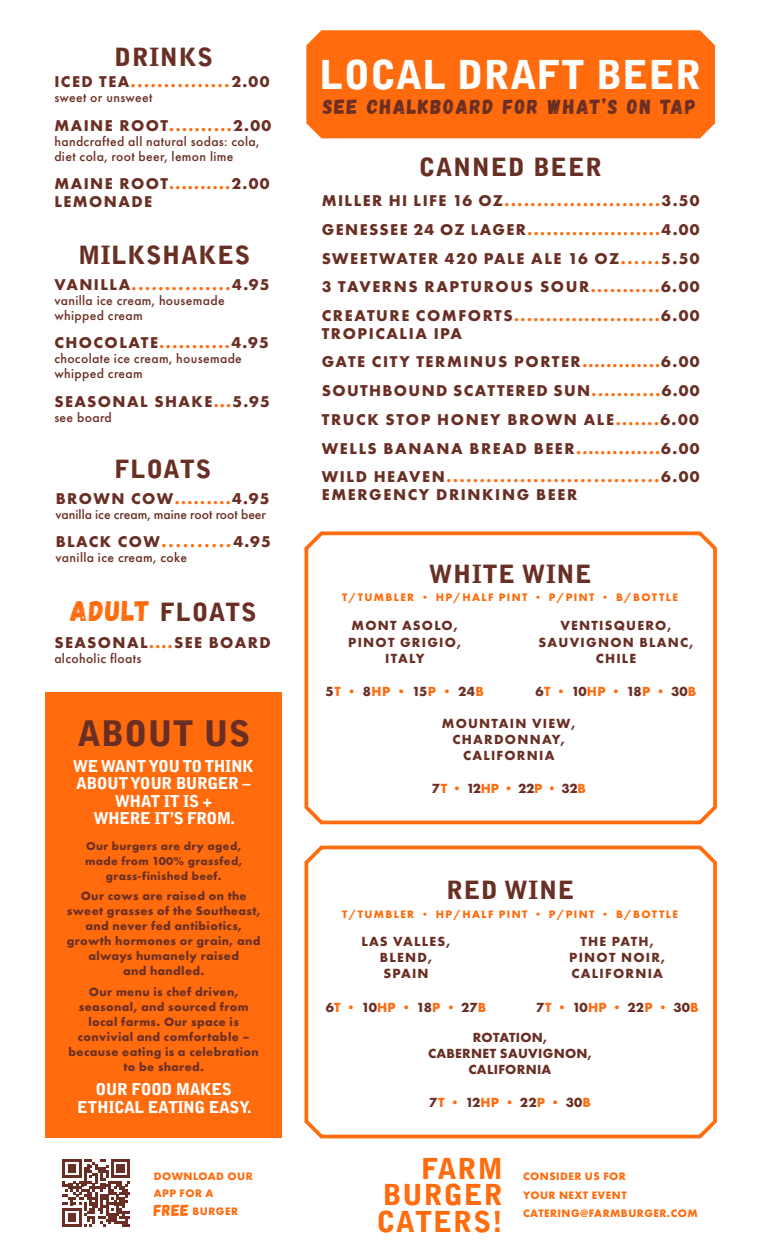
<style>
.page{position:relative;width:765px;height:1260px;background:#fff}
.page>*{position:absolute;margin:0;border:0;box-sizing:border-box;transform-origin:0 0}
.t1{font:900 39.62px "Bell Gothic Std";color:#fff}
.big_head{font:900 35px "Bell Gothic Std";color:#6a2f24}
.bell_head{font:900 28.75px/26.2px "Bell Gothic Std";letter-spacing:.03em;color:#ff6b0d;text-align:justify}
.bell_head_back{font:900 25px "Bell Gothic Std";letter-spacing:.03em;color:#6a2f24}
.background_head_orig{font:20.75px "Gagalin";letter-spacing:.08em;color:#6a2f24}
.background_head_orig-2{font:700 16.25px/17.5px "Futura PT";letter-spacing:.09em;color:#6a2f24}
.empty_head{font:900 16.25px/17.5px "Bell Gothic Std";letter-spacing:-.03em;color:#fff;text-align:center}
.empty_head-2{font:700 16.25px "Futura PT";letter-spacing:.09em;color:#ff6b0d}
.background_head_orig-3{font:700 16.25px "Futura PT";letter-spacing:.09em;color:#ff6b0d}
.empty_desc{font:500 13.75px/15px "Futura PT";letter-spacing:.025em;color:#6a2f24}
.wine{font:700 13.75px/16.2px "Futura PT";letter-spacing:.09em;color:#6a2f24;text-align:center}
.wine-2{font:700 13.75px "Futura PT";letter-spacing:.015em;color:#ff6b0d}
.wine-3{font:700 13.75px/16.2px "Futura PT";letter-spacing:.02em;color:#6a2f24;text-align:center}
.empty_desc-2{font:500 13.75px "Futura PT";color:#6a2f24}
.wine-4{font:700 13.75px "Futura PT";letter-spacing:-.015em;color:#ff6b0d}
.background_head_orig-4{font:500 13.75px "Futura PT";letter-spacing:.025em;color:#6a2f24}
.wine-5{font:700 13.75px "Futura PT";letter-spacing:.035em;color:#ff6b0d}
.salad_descrip{font:700 12.5px/15px "Futura PT";letter-spacing:.03em;color:#6a2f24;text-align:center}
.salad_descrip-2{font:700 11.88px/15px "Futura PT";letter-spacing:.03em;color:#6a2f24;text-align:center}
.salad_descrip-3{font:700 11.25px/17.5px "Futura PT";letter-spacing:.04em;color:#ff6b0d}
.salad_descrip-4{font:700 11.25px "Futura PT";letter-spacing:.12em;color:#ff6b0d}
.s1{color:#6a2f24}
.s2{color:#ff6b0d}
.s3{font-family:"Gagalin";font-weight:400;font-size:28.75px;color:#ff6b0d}
.s4{font-family:"Gagalin";font-weight:400;font-size:16.25px}
</style>
<div class="page">
<div style="left:45px;top:692px;width:236px;height:446px;background:#ff6b0d"></div>
<div style="left:306px;top:30px;width:409px;height:108px;background:#ff6b0d"></div>
<svg style="left:304px;top:845px;width:413px;height:294px"></svg>
<svg style="left:304px;top:531px;width:413px;height:294px"></svg>
<svg style="left:63px;top:1159px;width:67px;height:68px"></svg>
<p class="bell_head_back" style="left:115px;top:43px;width:100px">DRINKS</p>
<p class="empty_head-2" style="left:54px;top:71px;width:217px"><span class="s1">ICED TEA</span>...............<span class="s1">2.00</span></p>
<p class="empty_desc" style="left:54px;top:90px;width:100px">sweet or unsweet</p>
<p class="background_head_orig-2" style="left:54px;top:116px;width:218px">MAINE ROOT<span class="s2">..........</span>2.00</p>
<p class="empty_desc" style="left:54px;top:134px;width:207px">handcrafted all natural sodas: cola, diet cola, root beer, lemon lime</p>
<p class="background_head_orig-2" style="left:54px;top:175px;width:217px">MAINE ROOT<span class="s2">..........</span>2.00<br>LEMONADE</p>
<p class="bell_head_back" style="left:78px;top:240px;width:174px">MILKSHAKES</p>
<p class="empty_head-2" style="left:54px;top:274px;width:217px"><span class="s1">VANILLA</span>...............<span class="s1">4.95</span></p>
<p class="empty_desc" style="left:54px;top:293px;width:172px">vanilla ice cream, housemade whipped cream</p>
<p class="background_head_orig-2" style="left:54px;top:334px;width:216px">CHOCOLATE<span class="s2">...........</span>4.95</p>
<p class="empty_desc" style="left:54px;top:351px;width:189px">chocolate ice cream, housemade whipped cream</p>
<p class="background_head_orig-2" style="left:54px;top:392px;width:217px">SEASONAL SHAKE<span class="s2">...</span>5.95</p>
<p class="empty_desc" style="left:54px;top:410px;width:59px">see board</p>
<p class="bell_head_back" style="left:114px;top:455px;width:98px">FLOATS</p>
<p class="background_head_orig-2" style="left:56px;top:489px;width:215px">BROWN COW<span class="s2">.........</span>4.95</p>
<p class="empty_desc-2" style="left:56px;top:506px;width:212px">vanilla ice cream, maine root root beer</p>
<p class="background_head_orig-2" style="left:56px;top:533px;width:217px">BLACK COW<span class="s2">..........</span>4.95</p>
<p class="empty_desc" style="left:56px;top:550px;width:133px">vanilla ice cream, coke</p>
<p class="bell_head_back" style="left:70px;top:598px;width:188px"><span class="s3">ADULT</span> FLOATS</p>
<p class="background_head_orig-2" style="left:54px;top:633px;width:218px">SEASONAL<span class="s2">....</span>SEE BOARD</p>
<p class="background_head_orig-4" style="left:54px;top:650px;width:89px">alcoholic floats</p>
<p class="big_head" style="left:77px;top:713px;width:174px">ABOUT US</p>
<p class="empty_head" style="left:73px;top:758px;width:183px">WE WANT YOU TO THINK<br>ABOUT YOUR BURGER –<br>WHAT IT IS +<br>WHERE IT’S FROM.</p>
<p class="salad_descrip-2" style="left:85px;top:838px;width:159px">Our burgers are dry aged, made from 100% grassfed, grass-finished beef.</p>
<p class="salad_descrip" style="left:67px;top:888px;width:195px">Our cows are raised on the sweet grasses of the Southeast, and never fed antibiotics, growth hormones or grain, and always humanely raised<br>and handled.</p>
<p class="salad_descrip" style="left:69px;top:984px;width:192px">Our menu is chef driven, seasonal, and sourced from local farms. Our space is convivial and comfortable – because eating is a celebration to be shared.</p>
<p class="empty_head" style="left:77px;top:1081px;width:176px">OUR FOOD MAKES<br>ETHICAL EATING EASY.</p>
<p class="t1" style="left:320px;top:52px;width:383px">LOCAL DRAFT BEER</p>
<p class="background_head_orig" style="left:323px;top:94px;width:375px">SEE CHALKBOARD FOR WHAT’S ON TAP</p>
<p class="bell_head_back" style="left:419px;top:152px;width:185px">CANNED BEER</p>
<p class="background_head_orig-3" style="left:322px;top:190px;width:379px"><span class="s1">MILLER HI LIFE 16 OZ</span>........................<span class="s1">3.50</span></p>
<p class="background_head_orig-2" style="left:322px;top:220px;width:379px">GENESSEE 24 OZ LAGER<span class="s2">.....................</span>4.00</p>
<p class="background_head_orig-2" style="left:322px;top:249px;width:379px">SWEETWATER 420 PALE ALE 16 OZ<span class="s2">......</span>5.50</p>
<p class="background_head_orig-2" style="left:322px;top:278px;width:379px">3 TAVERNS RAPTUROUS SOUR<span class="s2">...........</span>6.00</p>
<p class="background_head_orig-2" style="left:322px;top:306px;width:379px">CREATURE COMFORTS<span class="s2">.......................</span>6.00<br>TROPICALIA IPA</p>
<p class="background_head_orig-2" style="left:322px;top:353px;width:379px">GATE CITY TERMINUS PORTER<span class="s2">.............</span>6.00</p>
<p class="background_head_orig-2" style="left:322px;top:381px;width:379px">SOUTHBOUND SCATTERED SUN<span class="s2">...........</span>6.00</p>
<p class="background_head_orig-2" style="left:322px;top:410px;width:379px">TRUCK STOP HONEY BROWN ALE<span class="s2">.......</span>6.00</p>
<p class="background_head_orig-2" style="left:322px;top:439px;width:379px">WELLS BANANA BREAD BEER<span class="s2">..............</span>6.00</p>
<p class="background_head_orig-2" style="left:322px;top:468px;width:379px">WILD HEAVEN<span class="s2">................................</span>6.00<br>EMERGENCY DRINKING BEER</p>
<p class="bell_head_back" style="left:429px;top:559px;width:165px">WHITE WINE</p>
<p class="salad_descrip-4" style="left:342px;top:590px;width:337px">T/TUMBLER • HP/HALF PINT • P/PINT • B/BOTTLE</p>
<p class="wine" style="left:348px;top:617px;width:115px">MONT ASOLO,<br>PINOT GRIGIO,<br>ITALY</p>
<p class="wine-5" style="left:326px;top:683px;width:160px"><span class="s1">5</span>T • <span class="s1">8</span>HP • <span class="s1">15</span>P • <span class="s1">24</span>B</p>
<p class="wine" style="left:539px;top:617px;width:157px">VENTISQUERO,<br>SAUVIGNON BLANC,<br>CHILE</p>
<p class="wine-2" style="left:536px;top:683px;width:162px"><span class="s1">6</span>T • <span class="s1">10</span>HP • <span class="s1">18</span>P • <span class="s1">30</span>B</p>
<p class="wine" style="left:442px;top:714px;width:135px">MOUNTAIN VIEW,<br>CHARDONNAY,<br>CALIFORNIA</p>
<p class="wine-4" style="left:431px;top:780px;width:156px"><span class="s1">7</span>T • <span class="s1">12</span>HP • <span class="s1">22</span>P • <span class="s1">32</span>B</p>
<p class="bell_head_back" style="left:446px;top:876px;width:130px">RED WINE</p>
<p class="salad_descrip-4" style="left:342px;top:907px;width:337px">T/TUMBLER • HP/HALF PINT • P/PINT • B/BOTTLE</p>
<p class="wine" style="left:361px;top:933px;width:91px">LAS VALLES,<br>BLEND,<br>SPAIN</p>
<p class="wine-2" style="left:326px;top:998px;width:162px"><span class="s1">6</span>T • <span class="s1">10</span>HP • <span class="s1">18</span>P • <span class="s1">27</span>B</p>
<p class="wine" style="left:569px;top:933px;width:98px">THE PATH,<br>PINOT NOIR,<br>CALIFORNIA</p>
<p class="wine-2" style="left:536px;top:998px;width:164px"><span class="s1">7</span>T • <span class="s1">10</span>HP • <span class="s1">22</span>P • <span class="s1">30</span>B</p>
<p class="wine-3" style="left:428px;top:1029px;width:165px">ROTATION,<br>CABERNET SAUVIGNON,<br>CALIFORNIA</p>
<p class="wine-2" style="left:429px;top:1094px;width:164px"><span class="s1">7</span>T • <span class="s1">12</span>HP • <span class="s1">22</span>P • <span class="s1">30</span>B</p>
<p class="bell_head" style="left:377px;top:1156px;width:128px;text-indent:45px">FARM BURGER CATERS!</p>
<p class="salad_descrip-3" style="left:154px;top:1167px;width:100px">DOWNLOAD OUR<br>APP FOR A<br><span class="s4">FREE</span> BURGER</p>
<p class="salad_descrip-3" style="left:523px;top:1167px;width:176px;line-height:18.8px">CONSIDER US FOR<br>YOUR NEXT EVENT<br>CATERING@FARMBURGER.COM</p>
</div>
